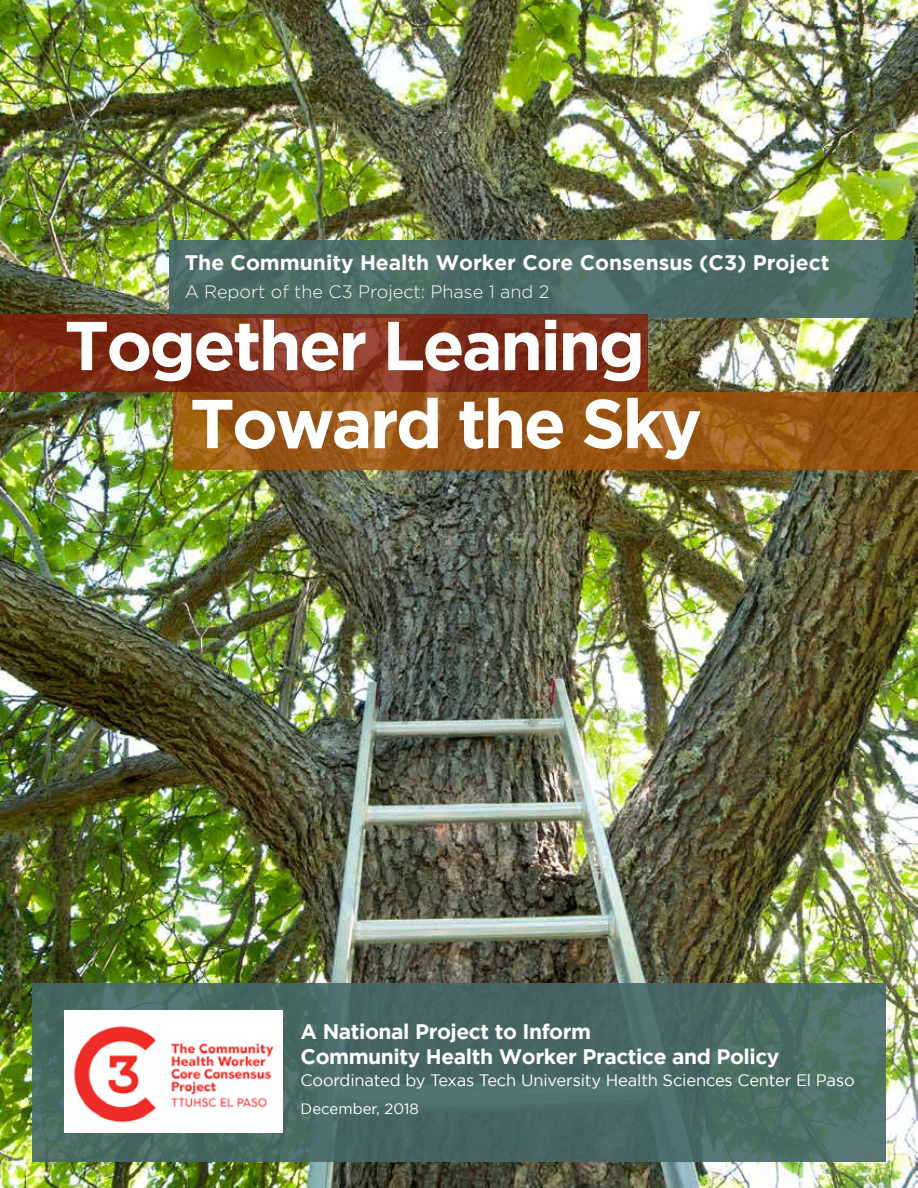
<style>
.page{position:relative;width:918px;height:1188px;background:#fff}
.page>*{position:absolute;margin:0;border:0;box-sizing:border-box;transform-origin:0 0}
.t1{font:700 69px "Gotham";letter-spacing:-.04em;color:#fff}
.t2{font:700 21px/25.2px "Gotham";letter-spacing:-.02em;color:#fff}
.t3{font:700 21px "Gotham";color:#fff}
.t4{font:300 18px "Gotham";color:#fff}
.t5{font:16.5px "Gotham";letter-spacing:-.01em;color:#fff}
.t6{font:15px "Gotham";color:#fff}
</style>
<div class="page">
<img style="left:0;top:0;width:917px;height:1188px">
<svg style="left:32px;top:984px;width:854px;height:178px;background:#4a6a66"></svg>
<svg style="left:169px;top:240px;width:745px;height:78px;background:#4c6c68"></svg>
<div style="left:64px;top:1011px;width:219px;height:122px;background:#fff"></div>
<img style="left:73px;top:1025px;width:201px;height:98px">
<svg style="left:174px;top:392px;width:744px;height:78px;background:#9a5716"></svg>
<svg style="left:0;top:314px;width:647px;height:78px;background:#7f2e18"></svg>
<p class="t3" style="left:185px;top:250px;width:646px">The Community Health Worker Core Consensus (C3) Project</p>
<p class="t4" style="left:185px;top:282px;width:366px">A Report of the C3 Project: Phase 1 and 2</p>
<p class="t1" style="left:64px;top:306px;width:582px">Together Leaning</p>
<p class="t1" style="left:190px;top:384px;width:514px">Toward the Sky</p>
<p class="t2" style="left:301px;top:1019px;width:480px">A National Project to Inform<br>Community Health Worker Practice and Policy</p>
<p class="t5" style="left:301px;top:1071px;width:556px">Coordinated by Texas Tech University Health Sciences Center El Paso</p>
<p class="t6" style="left:301px;top:1101px;width:120px">December, 2018</p>
</div>
